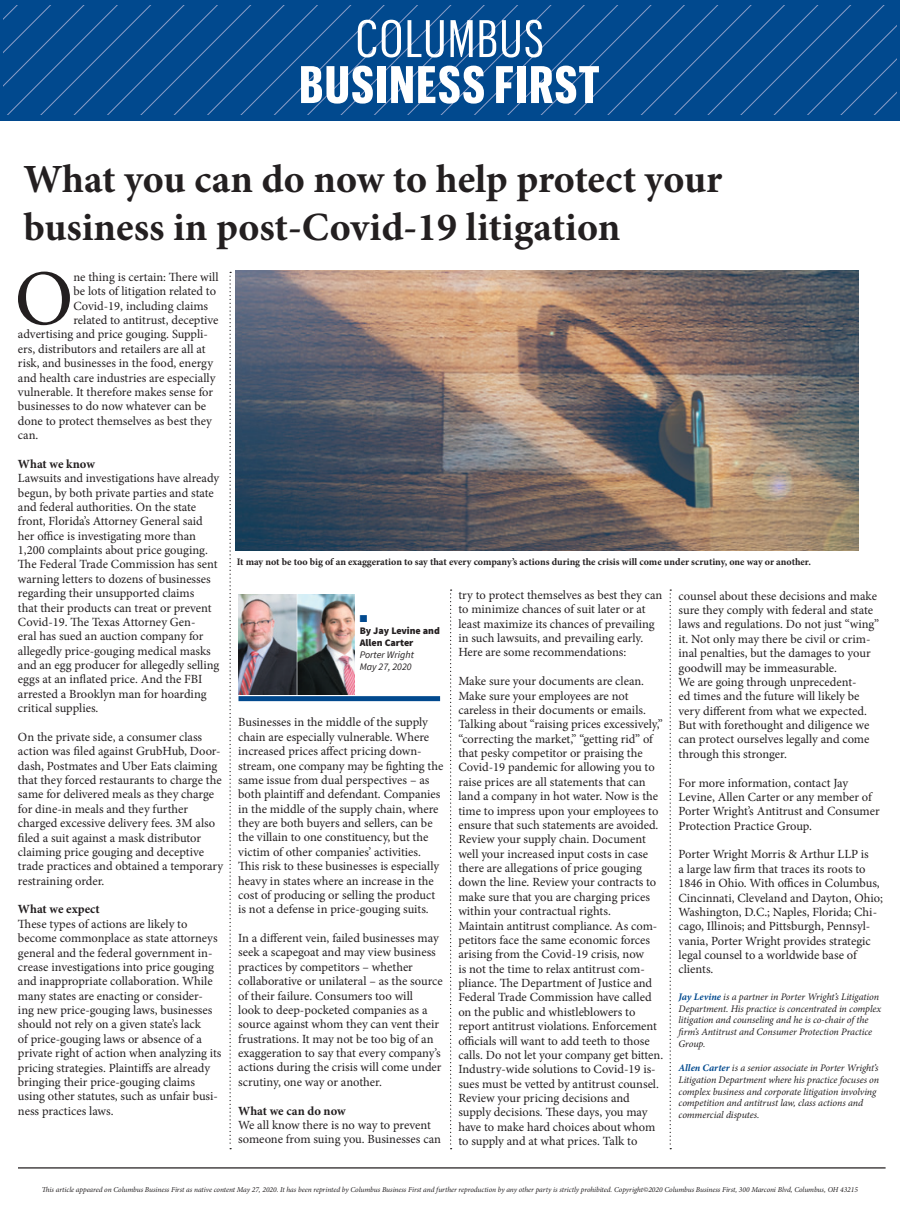
<style>
.page{position:relative;width:900px;height:1215px;background:#fff}
.page>*{position:absolute;margin:0;border:0;box-sizing:border-box;transform-origin:0 0}
.t1{font:78.88px "Minion Pro";color:#231f20}
.t2{font:700 40px/48px "Minion Pro";color:#231f20}
.t3{font:12.5px/14.4px "Minion Pro";color:#231f20}
.t4{font:700 12.5px "Minion Pro";letter-spacing:-.005em;color:#231f20}
.t5{font:italic 10px/11.9px "Minion Pro";letter-spacing:-.01em;color:#231f20}
.t6{font:700 10px "Minion Pro";color:#231f20}
.t7{font:900 10px/12px "Source Sans Pro";color:#231f20}
.t8{font:italic 10px/12px "Source Sans Pro";color:#231f20}
.t9{font:10px "Zapf Dingbats ITC";color:#01498e}
.t10{font:italic 7.5px "Minion Pro";letter-spacing:-.01em;color:#231f20}
.s1{font-weight:700;color:#01498e}
</style>
<div class="page">
<div style="left:0;top:0;width:900px;height:120px;background:#01498e"></div>
<svg style="left:3px;top:5px;width:893px;height:110px"></svg>
<svg style="left:358px;top:20px;width:18px;height:38px"></svg>
<svg style="left:382px;top:20px;width:19px;height:38px"></svg>
<svg style="left:408px;top:20px;width:36px;height:38px"></svg>
<svg style="left:451px;top:20px;width:22px;height:37px"></svg>
<svg style="left:479px;top:20px;width:17px;height:37px"></svg>
<svg style="left:502px;top:20px;width:18px;height:38px"></svg>
<svg style="left:526px;top:20px;width:16px;height:38px"></svg>
<svg style="left:301px;top:66px;width:72px;height:38px"></svg>
<div style="left:378px;top:66px;width:8px;height:37px;background:#fff"></div>
<svg style="left:391px;top:66px;width:93px;height:38px"></svg>
<svg style="left:496px;top:66px;width:17px;height:37px"></svg>
<div style="left:518px;top:66px;width:8px;height:37px;background:#fff"></div>
<svg style="left:531px;top:66px;width:68px;height:38px"></svg>
<hr style="left:18px;top:1167px;width:868px;height:2px;background:#231f20">
<svg style="left:230px;top:272px;width:1px;height:877px"></svg>
<svg style="left:450px;top:590px;width:2px;height:559px"></svg>
<svg style="left:670px;top:590px;width:1px;height:559px"></svg>
<img style="left:236px;top:271px;width:623px;height:279px">
<img style="left:239px;top:595px;width:115px;height:100px">
<div style="left:239px;top:696px;width:201px;height:5px;background:#01498e"></div>
<h2 class="t2" style="left:23px;top:155px;width:701px">What you can do now to help protect your business in post-Covid-19 litigation</h2>
<h1 class="t1" style="left:15px;top:246px;width:60px">O</h1>
<p class="t3" style="left:73px;top:270px;width:147px">ne thing is certain: There will</p>
<p class="t3" style="left:73px;top:284px;width:144px">be lots of litigation related to</p>
<p class="t3" style="left:73px;top:299px;width:136px">Covid-19, including claims</p>
<p class="t3" style="left:73px;top:313px;width:147px">related to antitrust, deceptive</p>
<p class="t3" style="left:18px;top:327px;width:192px">advertising and price gouging. Suppli-</p>
<p class="t3" style="left:18px;top:342px;width:189px">ers, distributors and retailers are all at</p>
<p class="t3" style="left:18px;top:356px;width:197px">risk, and businesses in the food, energy</p>
<p class="t3" style="left:18px;top:370px;width:199px">and health care industries are especially</p>
<p class="t3" style="left:18px;top:385px;width:197px">vulnerable. It therefore makes sense for</p>
<p class="t3" style="left:18px;top:399px;width:190px">businesses to do now whatever can be</p>
<p class="t3" style="left:18px;top:414px;width:195px">done to protect themselves as best they</p>
<p class="t3" style="left:18px;top:428px;width:22px">can.</p>
<p class="t4" style="left:18px;top:455px;width:78px">What we know</p>
<p class="t3" style="left:18px;top:471px;width:203px">Lawsuits and investigations have already begun, by both private parties and state and federal authorities. On the state front, Florida’s Attorney General said her office is investigating more than 1,200 complaints about price gouging.<br>The Federal Trade Commission has sent warning letters to dozens of businesses regarding their unsupported claims<br>that their products can treat or prevent Covid-19. The Texas Attorney Gen-<br>eral has sued an auction company for allegedly price-gouging medical masks and an egg producer for allegedly selling eggs at an inflated price. And the FBI arrested a Brooklyn man for hoarding critical supplies.</p>
<p class="t3" style="left:18px;top:730px;width:207px">On the private side, a consumer class action was filed against GrubHub, Door&shy;dash, Postmates and Uber Eats claiming that they forced restaurants to charge the same for delivered meals as they charge for dine-in meals and they further charged excessive delivery fees. 3M also filed a suit against a mask distributor claiming price gouging and deceptive trade practices and obtained a temporary restraining order.</p>
<p class="t4" style="left:18px;top:901px;width:83px">What we expect</p>
<p class="t3" style="left:18px;top:917px;width:205px">These types of actions are likely to become commonplace as state attorneys general and the federal government in&shy;crease investigations into price gouging and inappropriate collaboration. While many states are enacting or consider&shy;ing new price-gouging laws, businesses should not rely on a given state’s lack<br>of price-gouging laws or absence of a private right of action when analyzing its pricing strategies. Plaintiffs are already bringing their price-gouging claims using other statutes, such as unfair busi&shy;ness practices laws.</p>
<p class="t6" style="left:237px;top:555px;width:576px">It may not be too big of an exaggeration to say that every company’s actions during the crisis will come under scrutiny, one way or another.</p>
<p class="t9" style="left:360px;top:614px;width:9px">■</p>
<p class="t7" style="left:360px;top:625px;width:82px">By Jay Levine and<br>Allen Carter</p>
<p class="t8" style="left:360px;top:649px;width:56px">Porter Wright<br>May 27, 2020</p>
<p class="t3" style="left:238px;top:715px;width:207px">Businesses in the middle of the supply chain are especially vulnerable. Where increased prices affect pricing down&shy;stream, one company may be fighting the same issue from dual perspectives – as both plaintiff and defendant. Companies in the middle of the supply chain, where they are both buyers and sellers, can be the villain to one constituency, but the victim of other companies’ activities.<br>This risk to these businesses is especially heavy in states where an increase in the cost of producing or selling the product is not a defense in price-gouging suits.</p>
<p class="t3" style="left:238px;top:931px;width:206px">In a different vein, failed businesses may seek a scapegoat and may view business practices by competitors – whether collaborative or unilateral – as the source of their failure. Consumers too will<br>look to deep-pocketed companies as a source against whom they can vent their frustrations. It may not be too big of an exaggeration to say that every company’s actions during the crisis will come under scrutiny, one way or another.</p>
<p class="t4" style="left:238px;top:1102px;width:109px">What we can do now</p>
<p class="t3" style="left:238px;top:1118px;width:204px">We all know there is no way to prevent someone from suing you. Businesses can</p>
<p class="t3" style="left:458px;top:588px;width:205px">try to protect themselves as best they can to minimize chances of suit later or at least maximize its chances of prevailing in such lawsuits, and prevailing early.<br>Here are some recommendations:</p>
<p class="t3" style="left:458px;top:674px;width:206px">Make sure your documents are clean.<br>Make sure your employees are not careless in their documents or emails.<br>Talking about “raising prices excessively,” “correcting the market,” “getting rid” of that pesky competitor or praising the Covid-19 pandemic for allowing you to raise prices are all statements that can land a company in hot water. Now is the time to impress upon your employees to ensure that such statements are avoided.<br>Review your supply chain. Document well your increased input costs in case there are allegations of price gouging down the line. Review your contracts to make sure that you are charging prices within your contractual rights.<br>Maintain antitrust compliance. As com&shy;petitors face the same economic forces arising from the Covid-19 crisis, now<br>is not the time to relax antitrust com&shy;pliance. The Department of Justice and Federal Trade Commission have called on the public and whistleblowers to report antitrust violations. Enforcement officials will want to add teeth to those calls. Do not let your company get bitten.<br>Industry-wide solutions to Covid-19 is&shy;sues must be vetted by antitrust counsel.<br>Review your pricing decisions and supply decisions. These days, you may have to make hard choices about whom to supply and at what prices. Talk to</p>
<p class="t3" style="left:679px;top:589px;width:202px">counsel about these decisions and make sure they comply with federal and state laws and regulations. Do not just “wing” it. Not only may there be civil or crim&shy;inal penalties, but the damages to your goodwill may be immeasurable.<br>We are going through unprecedent-<br>ed times and the future will likely be very different from what we expected.<br>But with forethought and diligence we can protect ourselves legally and come through this stronger.</p>
<p class="t3" style="left:679px;top:775px;width:203px">For more information, contact Jay Levine, Allen Carter or any member of Porter Wright’s Antitrust and Consumer Protection Practice Group.</p>
<p class="t3" style="left:679px;top:847px;width:206px">Porter Wright Morris &amp; Arthur LLP is<br>a large law firm that traces its roots to 1846 in Ohio. With offices in Columbus, Cincinnati, Cleveland and Dayton, Ohio; Washington, D.C.; Naples, Florida; Chi&shy;cago, Illinois; and Pittsburgh, Pennsyl&shy;vania, Porter Wright provides strategic legal counsel to a worldwide base of clients.</p>
<p class="t5" style="left:679px;top:990px;width:204px"><span class="s1">Jay Levine</span> is a partner in Porter Wright’s Litigation Department. His practice is concentrated in complex litigation and counseling and he is co-chair of the firm’s Antitrust and Consumer Protection Practice Group.</p>
<p class="t5" style="left:679px;top:1062px;width:202px"><span class="s1">Allen Carter</span> is a senior associate in Porter Wright’s Litigation Department where his practice focuses on complex business and corporate litigation involving competition and antitrust law, class actions and commercial disputes.</p>
<p class="t10" style="left:42px;top:1185px;width:818px">This article appeared on Columbus Business First as native content May 27, 2020. It has been reprinted by Columbus Business First and further reproduction by any other party is strictly prohibited. Copyright©2020 Columbus Business First, 300 Marconi Blvd, Columbus, OH 43215</p>
</div>
